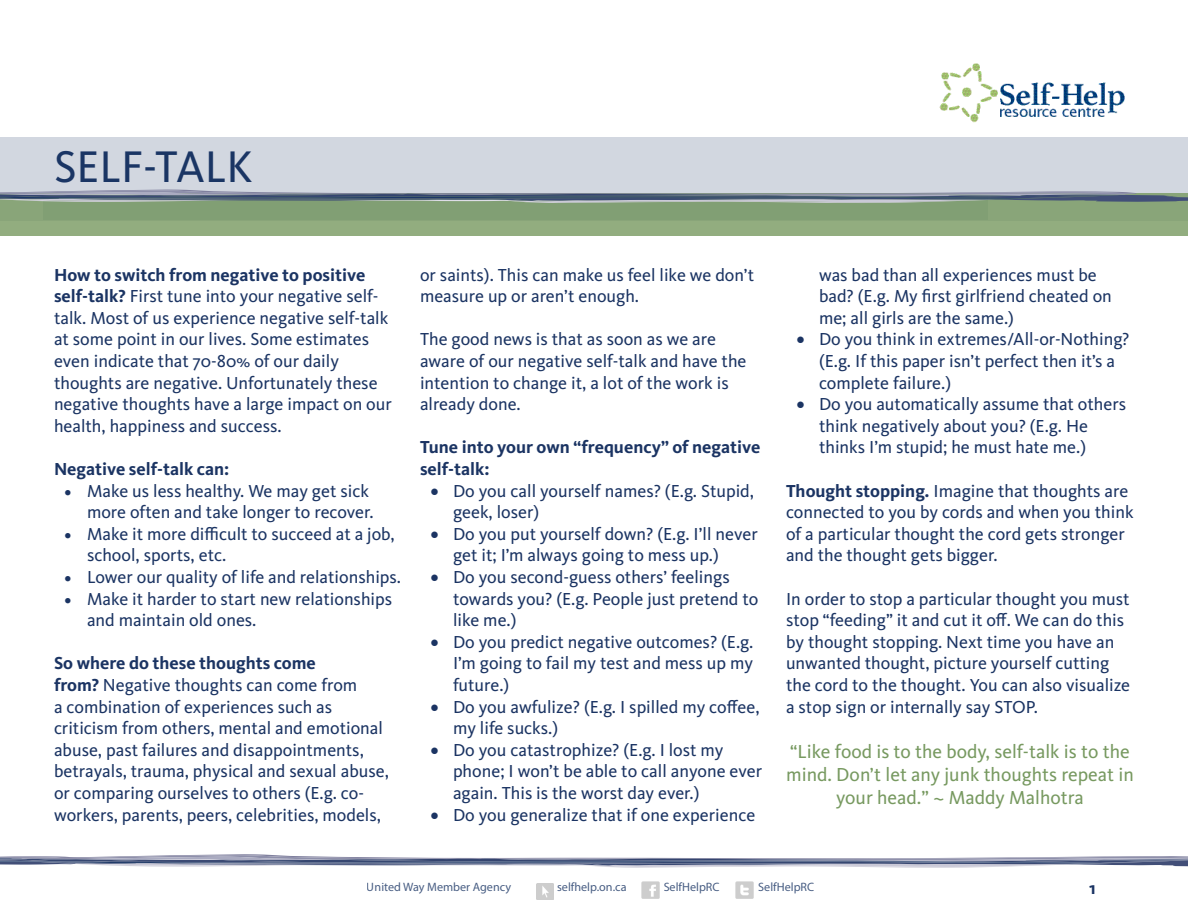
<style>
.page{position:relative;width:1188px;height:918px;background:#fff}
.page>*{position:absolute;margin:0;border:0;box-sizing:border-box;transform-origin:0 0}
.t1{font:45.9px "Kievit Pro";color:#1a3564}
.t2{font:19.5px/23.4px "Kievit Pro";color:#779960;text-align:center}
.t3{font:18px/21.6px "Kievit Pro";color:#1b3463}
.t4{font:700 18px/21.6px "Kievit Pro";color:#1b3463}
.t5{font:12.15px "Myriad Pro";color:#1a3564}
.s1{font-weight:700}
</style>
<div class="page">
<div style="left:0;top:137px;width:1188px;height:83px;background:#d2d7e0"></div>
<div style="left:0;top:193px;width:1188px;height:42px;background:#89a579"></div>
<svg style="left:0;top:190px;width:1188px;height:13px"></svg>
<img style="left:939px;top:63px;width:186px;height:60px">
<svg style="left:0;top:854px;width:1188px;height:14px"></svg>
<img style="left:641px;top:881px;width:19px;height:18px">
<img style="left:735px;top:881px;width:19px;height:18px">
<img style="left:537px;top:883px;width:16px;height:17px">
<h1 class="t1" style="left:54px;top:139px;width:200px">SELF-TALK</h1>
<p class="t3" style="left:54px;top:264px;width:339px"><span class="s1">How to switch from negative to positive self-talk?</span> First tune into your negative self&shy;talk. Most of us experience negative self-talk at some point in our lives. Some estimates even indicate that 70-80% of our daily thoughts are negative. Unfortunately these negative thoughts have a large impact on our health, happiness and success.</p>
<p class="t4" style="left:54px;top:458px;width:177px">Negative self-talk can:</p>
<p class="t3" style="left:64px;top:480px;width:311px;text-align:right">• Make us less healthy. We may get sick more often and take longer to recover.</p>
<p class="t3" style="left:87px;top:523px;width:309px;text-indent:-22px">• Make it more difficult to succeed at a job, school, sports, etc.</p>
<p class="t3" style="left:64px;top:566px;width:338px">• Lower our quality of life and relationships.</p>
<p class="t3" style="left:87px;top:588px;width:307px;text-indent:-22px">• Make it harder to start new relationships and maintain old ones.</p>
<p class="t3" style="left:54px;top:652px;width:336px"><span class="s1">So where do these thoughts come<br>from?</span> Negative thoughts can come from<br>a combination of experiences such as criticism from others, mental and emotional abuse, past failures and disappointments, betrayals, trauma, physical and sexual abuse, or comparing ourselves to others (E.g. co&shy;workers, parents, peers, celebrities, models,</p>
<p class="t3" style="left:420px;top:264px;width:336px">or saints). This can make us feel like we don’t measure up or aren’t enough.</p>
<p class="t3" style="left:420px;top:328px;width:328px">The good news is that as soon as we are aware of our negative self-talk and have the intention to change it, a lot of the work is already done.</p>
<p class="t4" style="left:420px;top:436px;width:342px">Tune into your own “frequency” of negative self-talk:</p>
<p class="t3" style="left:453px;top:480px;width:303px;text-indent:-22px">• Do you call yourself names? (E.g. Stupid, geek, loser)</p>
<p class="t3" style="left:453px;top:523px;width:306px;text-indent:-22px">• Do you put yourself down? (E.g. I’ll never get it; I’m always going to mess up.)</p>
<p class="t3" style="left:453px;top:566px;width:307px;text-indent:-22px">• Do you second-guess others’ feelings towards you? (E.g. People just pretend to like me.)</p>
<p class="t3" style="left:453px;top:631px;width:302px;text-align:justify;text-indent:-22px">• Do you predict negative outcomes? (E.g.<br>I’m going to fail my test and mess up my future.)</p>
<p class="t3" style="left:453px;top:696px;width:308px;text-indent:-22px">• Do you awfulize? (E.g. I spilled my coffee, my life sucks.)</p>
<p class="t3" style="left:453px;top:739px;width:311px;text-indent:-22px">• Do you catastrophize? (E.g. I lost my phone; I won’t be able to call anyone ever again. This is the worst day ever.)</p>
<p class="t3" style="left:430px;top:804px;width:326px">• Do you generalize that if one experience</p>
<p class="t3" style="left:819px;top:264px;width:294px">was bad than all experiences must be bad? (E.g. My first girlfriend cheated on me; all girls are the same.)</p>
<p class="t3" style="left:819px;top:328px;width:312px;text-indent:-22px">• Do you think in extremes/All-or-Nothing? (E.g. If this paper isn’t perfect then it’s a complete failure.)</p>
<p class="t3" style="left:819px;top:393px;width:309px;text-indent:-22px">• Do you automatically assume that others think negatively about you? (E.g. He thinks I’m stupid; he must hate me.)</p>
<p class="t3" style="left:786px;top:480px;width:349px"><span class="s1">Thought stopping.</span> Imagine that thoughts are connected to you by cords and when you think of a particular thought the cord gets stronger and the thought gets bigger.</p>
<p class="t3" style="left:786px;top:588px;width:346px">In order to stop a particular thought you must stop “feeding” it and cut it off. We can do this by thought stopping. Next time you have an unwanted thought, picture yourself cutting the cord to the thought. You can also visualize a stop sign or internally say STOP.</p>
<p class="t2" style="left:786px;top:739px;width:349px">“Like food is to the body, self-talk is to the mind. Don’t let any junk thoughts repeat in your head.” ~ Maddy Malhotra</p>
<p class="t5" style="left:367px;top:879px;width:146px">United Way Member Agency</p>
<p class="t5" style="left:557px;top:879px;width:71px">selfhelp.on.ca</p>
<p class="t5" style="left:664px;top:879px;width:57px">SelfHelpRC</p>
<p class="t5" style="left:758px;top:879px;width:57px">SelfHelpRC</p>
<p class="t4" style="left:1089px;top:877px;width:8px">1</p>
</div>
